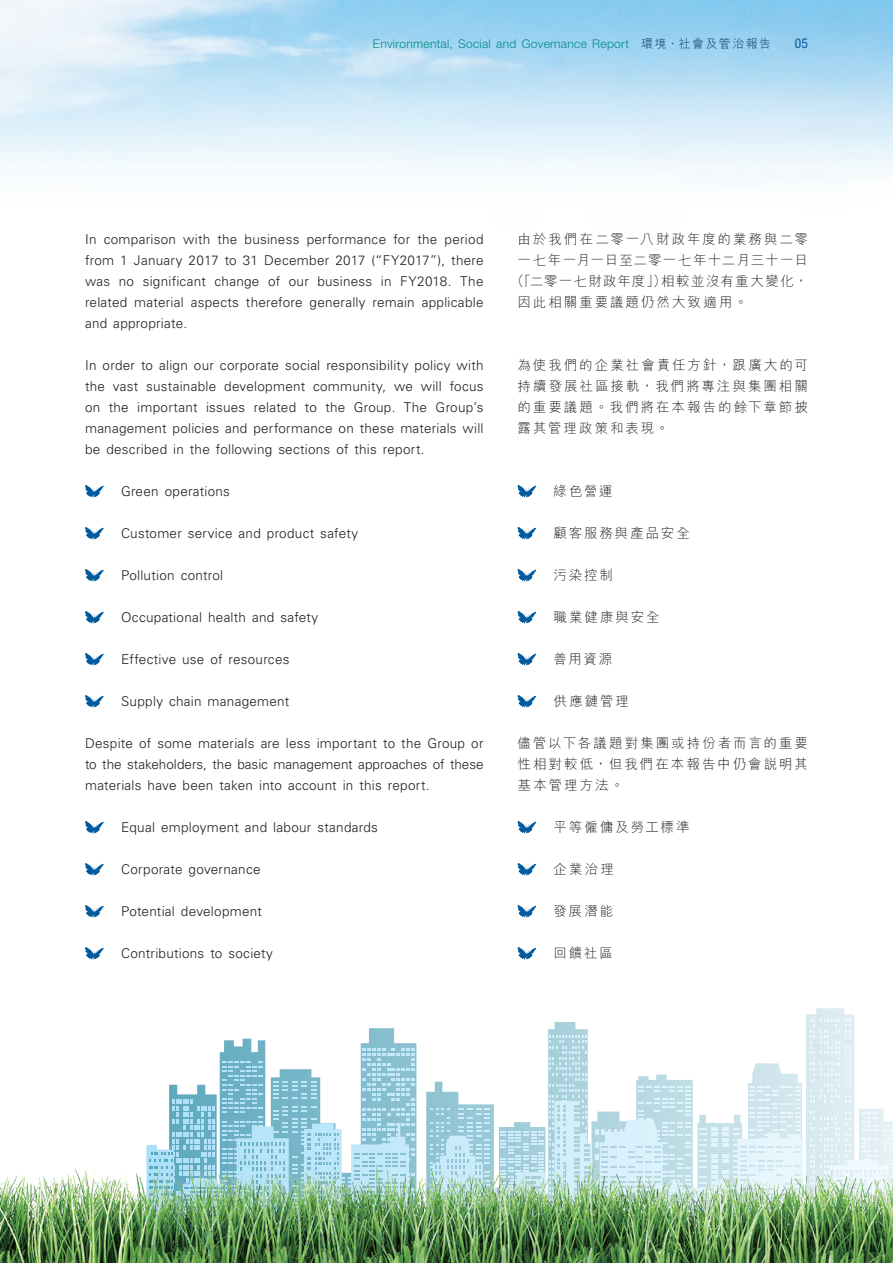
<style>
.page{position:relative;width:893px;height:1263px;background:#fff}
.page>*{position:absolute;margin:0;border:0;box-sizing:border-box;transform-origin:0 0}
._01_Body_Text{font:300 13.5px/21px "Univers LT Std";letter-spacing:.015em;color:#231f20;text-align:justify}
._07_IN0{font:300 13.5px "Univers LT Std";letter-spacing:.02em;color:#231f20}
._01_Body_Text-2{font:300 13.5px/21px "M Hei HK";letter-spacing:.14em;color:#231f20;text-align:justify}
._01_Body_Text-3{font:300 13.5px "M Hei HK";letter-spacing:.095em;color:#231f20}
._01_Body_Text-4{font:300 13.5px "M Hei HK";letter-spacing:.075em;color:#231f20}
.t1{font:condensed 13.5px "Helvetica Neue LT Std";color:#015a9d}
.t2{font:300 12px "Helvetica Neue LT Std";letter-spacing:.025em;color:#008c7f}
.s1{font-family:"M Hei HK";color:#003361}
</style>
<div class="page">
<svg style="left:169px;top:1019px;width:724px;height:116px"></svg>
<img style="left:0;top:1135px;width:893px;height:128px">
<svg style="left:85px;top:485px;width:19px;height:12px"></svg>
<svg style="left:85px;top:527px;width:19px;height:12px"></svg>
<svg style="left:85px;top:569px;width:19px;height:12px"></svg>
<svg style="left:85px;top:611px;width:19px;height:12px"></svg>
<svg style="left:85px;top:653px;width:19px;height:12px"></svg>
<svg style="left:85px;top:695px;width:19px;height:12px"></svg>
<svg style="left:85px;top:821px;width:19px;height:12px"></svg>
<svg style="left:85px;top:863px;width:19px;height:12px"></svg>
<svg style="left:85px;top:905px;width:19px;height:12px"></svg>
<svg style="left:85px;top:947px;width:19px;height:12px"></svg>
<svg style="left:517px;top:485px;width:19px;height:12px"></svg>
<svg style="left:517px;top:527px;width:19px;height:12px"></svg>
<svg style="left:517px;top:569px;width:19px;height:12px"></svg>
<svg style="left:517px;top:611px;width:19px;height:12px"></svg>
<svg style="left:517px;top:653px;width:19px;height:12px"></svg>
<svg style="left:517px;top:695px;width:19px;height:12px"></svg>
<svg style="left:517px;top:821px;width:19px;height:12px"></svg>
<svg style="left:517px;top:863px;width:19px;height:12px"></svg>
<svg style="left:517px;top:905px;width:19px;height:12px"></svg>
<svg style="left:517px;top:947px;width:19px;height:12px"></svg>
<p class="t2" style="left:373px;top:36px;width:400px">Environmental, Social and Governance Report <span class="s1">環境、社會及管治報告</span></p>
<p class="t1" style="left:795px;top:35px;width:15px">05</p>
<p class="_01_Body_Text" style="left:85px;top:228px;width:400px">In comparison with the business performance for the period from 1 January 2017 to 31 December 2017 (“FY2017”), there was no significant change of our business in FY2018. The related material aspects therefore generally remain applicable and appropriate.</p>
<p class="_01_Body_Text" style="left:85px;top:354px;width:400px">In order to align our corporate social responsibility policy with the vast sustainable development community, we will focus on the important issues related to the Group. The Group’s management policies and performance on these materials will be described in the following sections of this report.</p>
<p class="_07_IN0" style="left:121px;top:483px;width:110px">Green operations</p>
<p class="_07_IN0" style="left:121px;top:525px;width:239px">Customer service and product safety</p>
<p class="_07_IN0" style="left:121px;top:567px;width:104px">Pollution control</p>
<p class="_07_IN0" style="left:121px;top:609px;width:199px">Occupational health and safety</p>
<p class="_07_IN0" style="left:121px;top:651px;width:170px">Effective use of resources</p>
<p class="_07_IN0" style="left:121px;top:693px;width:170px">Supply chain management</p>
<p class="_01_Body_Text" style="left:85px;top:732px;width:400px">Despite of some materials are less important to the Group or to the stakeholders, the basic management approaches of these materials have been taken into account in this report.</p>
<p class="_07_IN0" style="left:121px;top:819px;width:258px">Equal employment and labour standards</p>
<p class="_07_IN0" style="left:121px;top:861px;width:141px">Corporate governance</p>
<p class="_07_IN0" style="left:121px;top:903px;width:142px">Potential development</p>
<p class="_07_IN0" style="left:121px;top:945px;width:154px">Contributions to society</p>
<p class="_01_Body_Text-2" style="left:518px;top:228px;width:292px">由於我們在二零一八財政年度的業務與二零</p>
<p class="_01_Body_Text-4" style="left:518px;top:253px;width:292px">一七年一月一日至二零一七年十二月三十一日</p>
<p class="_01_Body_Text-3" style="left:511px;top:274px;width:299px">（「二零一七財政年度」）相較並沒有重大變化，</p>
<p class="_01_Body_Text-2" style="left:518px;top:291px;width:232px">因此相關重要議題仍然大致適用。</p>
<p class="_01_Body_Text-2" style="left:518px;top:354px;width:292px">為使我們的企業社會責任方針，跟廣大的可持續發展社區接軌，我們將專注與集團相關的重要議題。我們將在本報告的餘下章節披露其管理政策和表現。</p>
<p class="_01_Body_Text-2" style="left:554px;top:480px;width:61px">綠色營運</p>
<p class="_01_Body_Text-2" style="left:554px;top:522px;width:138px">顧客服務與產品安全</p>
<p class="_01_Body_Text-2" style="left:554px;top:564px;width:61px">污染控制</p>
<p class="_01_Body_Text-2" style="left:554px;top:606px;width:108px">職業健康與安全</p>
<p class="_01_Body_Text-2" style="left:554px;top:648px;width:60px">善用資源</p>
<p class="_01_Body_Text-2" style="left:554px;top:690px;width:77px">供應鏈管理</p>
<p class="_01_Body_Text-2" style="left:518px;top:732px;width:292px">儘管以下各議題對集團或持份者而言的重要性相對較低，但我們在本報告中仍會說明其基本管理方法。</p>
<p class="_01_Body_Text-2" style="left:554px;top:816px;width:138px">平等僱傭及勞工標準</p>
<p class="_01_Body_Text-2" style="left:554px;top:858px;width:62px">企業治理</p>
<p class="_01_Body_Text-2" style="left:554px;top:900px;width:61px">發展潛能</p>
<p class="_01_Body_Text-2" style="left:554px;top:942px;width:61px">回饋社區</p>
</div>
